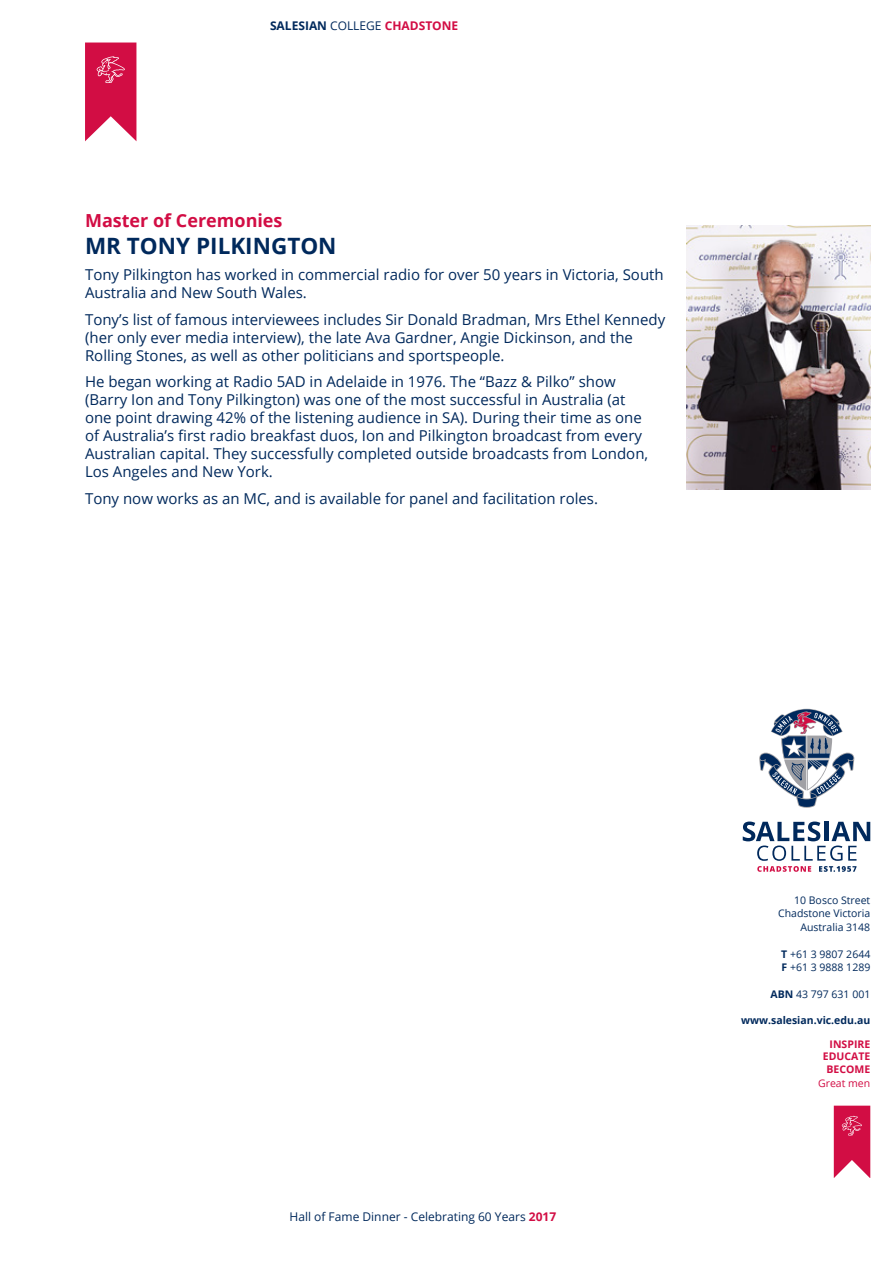
<style>
.page{position:relative;width:893px;height:1263px;background:#fff}
.page>*{position:absolute;margin:0;border:0;box-sizing:border-box;transform-origin:0 0}
.salesian_copy{font:700 22.5px "Open Sans";color:#00295c}
.salesian_copy-2{font:700 18px "Open Sans";color:#d20d44}
.salesian_copy-3{font:15px/18px "Open Sans";color:#00295c}
.t1{font:12px "Open Sans";color:#00295c}
.salesian_footer{font:700 12px "Open Sans";color:#d20d44}
.t2{font:10.5px/13.5px "Open Sans";color:#00295c;text-align:right}
.t3{font:700 10.5px "Open Sans";color:#00295c}
.t4{font:700 10.5px/12px "Open Sans";color:#d20d44;text-align:right}
.t5{font:10.5px/13.5px "Open Sans";color:#d20d44;text-align:right}
.s1{color:#00295c}
.s2{font-weight:400;color:#00295c}
.s3{font-weight:700;color:#d20d44}
.s4{font-weight:700}
</style>
<div class="page">
<svg style="left:743px;top:821px;width:127px;height:51px"></svg>
<svg style="left:759px;top:709px;width:95px;height:99px"></svg>
<svg style="left:834px;top:1106px;width:36px;height:72px;background:#d83260"></svg>
<img style="left:687px;top:225px;width:183px;height:264px">
<svg style="left:85px;top:43px;width:51px;height:98px;background:#d83261"></svg>
<p class="salesian_footer" style="left:270px;top:17px;width:190px"><span class="s1">SALESIAN</span> <span class="s2">COLLEGE</span> CHADSTONE</p>
<p class="salesian_copy-2" style="left:85px;top:208px;width:199px">Master of Ceremonies</p>
<p class="salesian_copy" style="left:85px;top:230px;width:253px">MR TONY PILKINGTON</p>
<p class="salesian_copy-3" style="left:85px;top:265px;width:580px">Tony Pilkington has worked in commercial radio for over 50 years in Victoria, South<br>Australia and New South Wales.</p>
<p class="salesian_copy-3" style="left:85px;top:310px;width:582px">Tony’s list of famous interviewees includes Sir Donald Bradman, Mrs Ethel Kennedy (her only ever media interview), the late Ava Gardner, Angie Dickinson, and the<br>Rolling Stones, as well as other politicians and sportspeople.</p>
<p class="salesian_copy-3" style="left:85px;top:372px;width:565px">He began working at Radio 5AD in Adelaide in 1976. The “Bazz &amp; Pilko” show (Barry Ion and Tony Pilkington) was one of the most successful in Australia (at one point drawing 42% of the listening audience in SA). During their time as one of Australia’s first radio breakfast duos, Ion and Pilkington broadcast from every Australian capital. They successfully completed outside broadcasts from London, Los Angeles and New York.</p>
<p class="salesian_copy-3" style="left:85px;top:489px;width:515px">Tony now works as an MC, and is available for panel and facilitation roles.</p>
<p class="t1" style="left:289px;top:1208px;width:268px">Hall of Fame Dinner - Celebrating 60 Years <span class="s3">2017</span></p>
<p class="t2" style="left:778px;top:893px;width:94px">10 Bosco Street<br>Chadstone Victoria<br>Australia 3148</p>
<p class="t2" style="left:781px;top:947px;width:91px;text-align:left"><span class="s4">T</span> +61 3 9807 2644<br><span class="s4">F</span> +61 3 9888 1289</p>
<p class="t2" style="left:770px;top:987px;width:101px"><span class="s4">ABN</span> 43 797 631 001</p>
<p class="t3" style="left:741px;top:1013px;width:131px">www.salesian.vic.edu.au</p>
<p class="t4" style="left:823px;top:1038px;width:49px">INSPIRE<br>EDUCATE</p>
<p class="t5" style="left:818px;top:1062px;width:54px"><span class="s4">BECOME<br></span>Great men</p>
</div>
